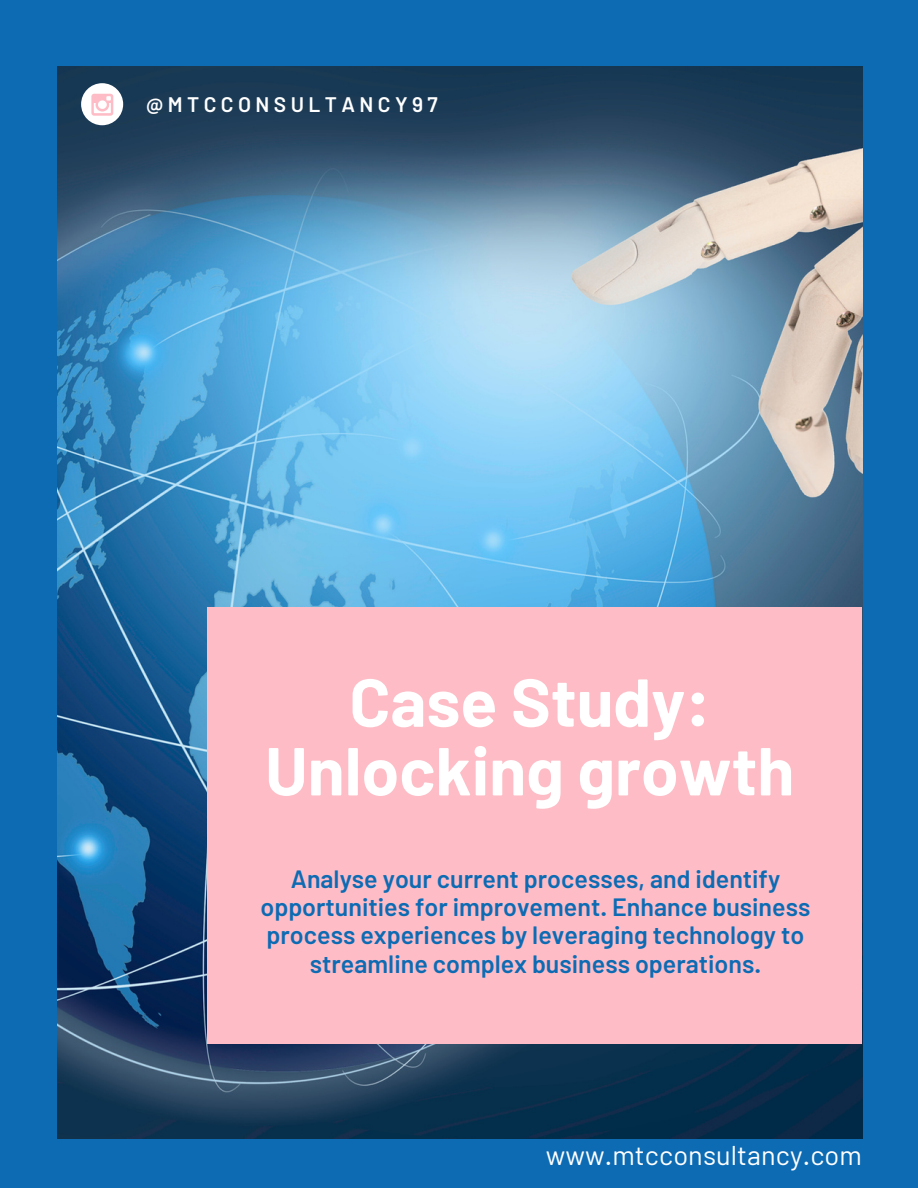
<style>
.page{position:relative;width:918px;height:1188px;background:#0d6bb4}
.page>*{position:absolute;margin:0;border:0;box-sizing:border-box;transform-origin:0 0}
.t1{font:700 67.65px/68.7px "Barlow";color:#fff;text-align:center}
.t2{font:27.15px "Barlow";letter-spacing:.005em;color:#fff}
.t3{font:600 25.05px/28.2px "Barlow";color:#0d6bb4;text-align:center}
.t4{font:600 21px "Barlow";letter-spacing:.21em;color:#fff}
</style>
<div class="page">
<img style="left:58px;top:66px;width:804px;height:1073px">
<div style="left:207px;top:607px;width:655px;height:436px;background:#febdc6"></div>
<div style="left:81px;top:83px;width:42px;height:42px;background:#fff;border-radius:50%"></div>
<svg style="left:91px;top:94px;width:22px;height:22px"></svg>
<p class="t4" style="left:146px;top:91px;width:293px">@MTCCONSULTANCY97</p>
<p class="t1" style="left:265px;top:665px;width:531px">Case Study:<br>Unlocking growth</p>
<p class="t3" style="left:261px;top:864px;width:551px">Analyse your current processes, and identify opportunities for improvement. Enhance business process experiences by leveraging technology to streamline complex business operations.</p>
<p class="t2" style="left:546px;top:1138px;width:318px">www.mtcconsultancy.com</p>
</div>
